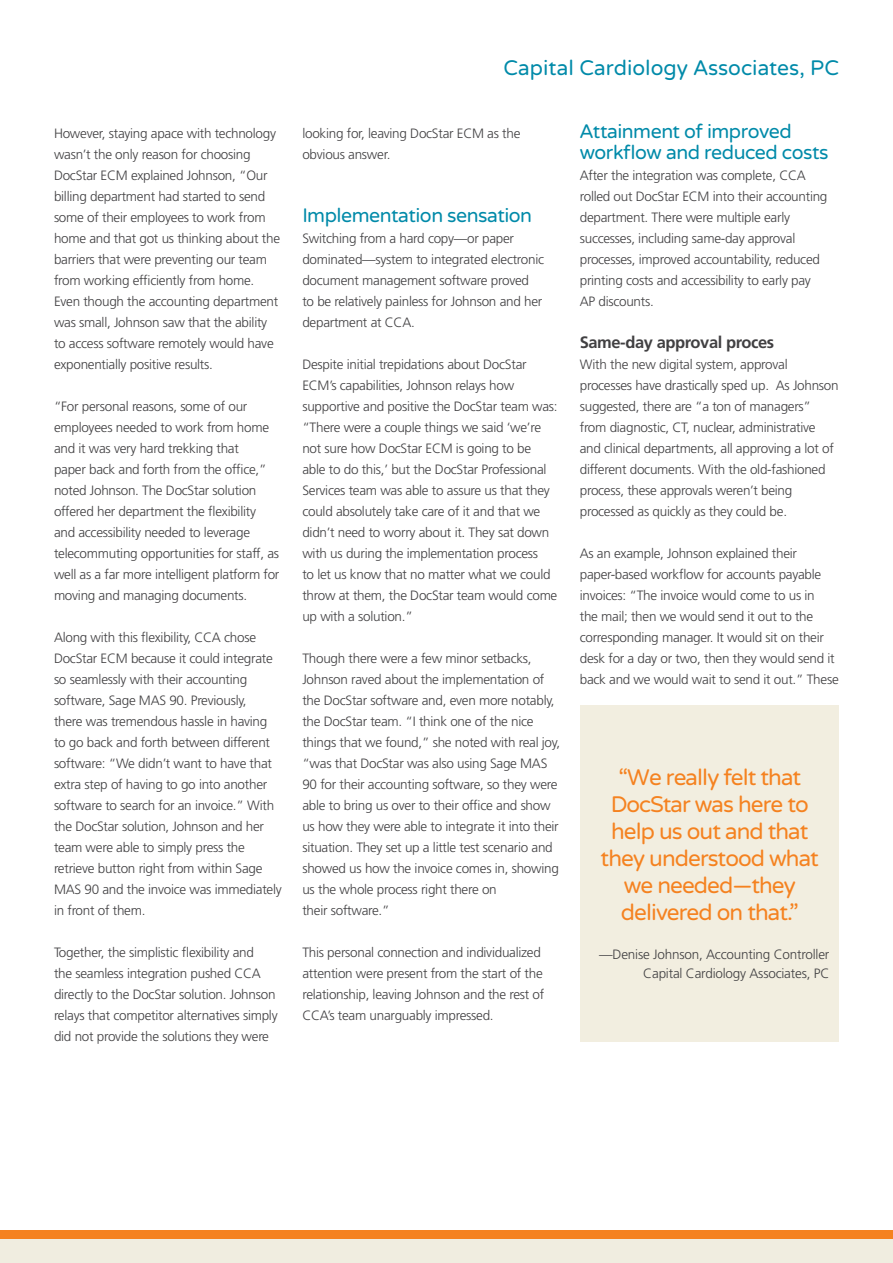
<style>
.page{position:relative;width:893px;height:1263px;background:#fff}
.page>*{position:absolute;margin:0;border:0;box-sizing:border-box;transform-origin:0 0}
.t1{font:22.5px/27px "Varela Round";letter-spacing:-.04em;color:#f58220;text-align:center}
.t2{font:21px "Varela Round";color:#008aa9}
.Body_Heading{font:19.5px/21px "Varela Round";letter-spacing:-.025em;color:#008aa9}
.Body_Subheading{font:700 16.5px "Frutiger LT Std";letter-spacing:-.025em;color:#414042}
.Body_Copy{font:300 13.5px/21px "Frutiger LT Std";letter-spacing:-.02em;color:#414042}
</style>
<div class="page">
<div style="left:0;top:1230px;width:893px;height:10px;background:#f58220"></div>
<div style="left:0;top:1239px;width:893px;height:24px;background:#f0ede0"></div>
<div style="left:580px;top:705px;width:259px;height:336px;background:#f2eee0"></div>
<p class="Body_Copy" style="left:54px;top:123px;width:228px">However, staying apace with technology wasn’t the only reason for choosing DocStar ECM explained Johnson, “Our billing department had started to send some of their employees to work from home and that got us thinking about the barriers that were preventing our team from working efficiently from home.<br>Even though the accounting department was small, Johnson saw that the ability to access software remotely would have exponentially positive results.</p>
<p class="Body_Copy" style="left:54px;top:396px;width:227px">“For personal reasons, some of our employees needed to work from home and it was very hard trekking that<br>paper back and forth from the office,” noted Johnson. The DocStar solution offered her department the flexibility and accessibility needed to leverage telecommuting opportunities for staff, as well as a far more intelligent platform for moving and managing documents.</p>
<p class="Body_Copy" style="left:54px;top:627px;width:229px">Along with this flexibility, CCA chose DocStar ECM because it could integrate so seamlessly with their accounting software, Sage MAS 90. Previously,<br>there was tremendous hassle in having to go back and forth between different software: “We didn’t want to have that extra step of having to go into another software to search for an invoice.” With the DocStar solution, Johnson and her team were able to simply press the retrieve button right from within Sage MAS 90 and the invoice was immediately in front of them.</p>
<p class="Body_Copy" style="left:54px;top:942px;width:225px">Together, the simplistic flexibility and<br>the seamless integration pushed CCA directly to the DocStar solution. Johnson relays that competitor alternatives simply did not provide the solutions they were</p>
<h2 class="t2" style="left:504px;top:56px;width:337px">Capital Cardiology Associates, PC</h2>
<p class="Body_Copy" style="left:302px;top:123px;width:220px">looking for, leaving DocStar ECM as the obvious answer.</p>
<p class="Body_Heading" style="left:302px;top:205px;width:231px">Implementation sensation</p>
<p class="Body_Copy" style="left:302px;top:228px;width:243px">Switching from a hard copy—or paper dominated—system to integrated electronic document management software proved to be relatively painless for Johnson and her department at CCA.</p>
<p class="Body_Copy" style="left:302px;top:354px;width:257px">Despite initial trepidations about DocStar ECM’s capabilities, Johnson relays how supportive and positive the DocStar team was: “There were a couple things we said ‘we’re not sure how DocStar ECM is going to be able to do this,’ but the DocStar Professional Services team was able to assure us that they could absolutely take care of it and that we didn’t need to worry about it. They sat down with us during the implementation process<br>to let us know that no matter what we could throw at them, the DocStar team would come up with a solution.”</p>
<p class="Body_Copy" style="left:302px;top:648px;width:259px">Though there were a few minor setbacks, Johnson raved about the implementation of the DocStar software and, even more notably, the DocStar team. “I think one of the nice things that we found,” she noted with real joy, “was that DocStar was also using Sage MAS 90 for their accounting software, so they were able to bring us over to their office and show us how they were able to integrate it into their situation. They set up a little test scenario and showed us how the invoice comes in, showing us the whole process right there on<br>their software.”</p>
<p class="Body_Copy" style="left:302px;top:942px;width:243px">This personal connection and individualized attention were present from the start of the relationship, leaving Johnson and the rest of CCA’s team unarguably impressed.</p>
<p class="Body_Heading" style="left:580px;top:121px;width:250px">Attainment of improved workflow and reduced costs</p>
<p class="Body_Copy" style="left:580px;top:165px;width:249px">After the integration was complete, CCA rolled out DocStar ECM into their accounting department. There were multiple early successes, including same-day approval processes, improved accountability, reduced printing costs and accessibility to early pay AP discounts.</p>
<p class="Body_Subheading" style="left:580px;top:333px;width:196px">Same-day approval proces</p>
<p class="Body_Copy" style="left:580px;top:354px;width:260px">With the new digital system, approval processes have drastically sped up. As Johnson suggested, there are “a ton of managers” from diagnostic, CT, nuclear, administrative and clinical departments, all approving a lot of different documents. With the old-fashioned process, these approvals weren’t being processed as quickly as they could be.</p>
<p class="Body_Copy" style="left:580px;top:543px;width:260px">As an example, Johnson explained their paper-based workflow for accounts payable invoices: “The invoice would come to us in<br>the mail; then we would send it out to the corresponding manager. It would sit on their desk for a day or two, then they would send it back and we would wait to send it out.” These</p>
<p class="t1" style="left:601px;top:764px;width:220px">“We really felt that<br>DocStar was here to help us out and that they understood what we needed—they delivered on that.”</p>
<p class="Body_Copy" style="left:599px;top:945px;width:232px;line-height:19.5px;text-align:right">—Denise Johnson, Accounting Controller<br>Capital Cardiology Associates, PC</p>
</div>
